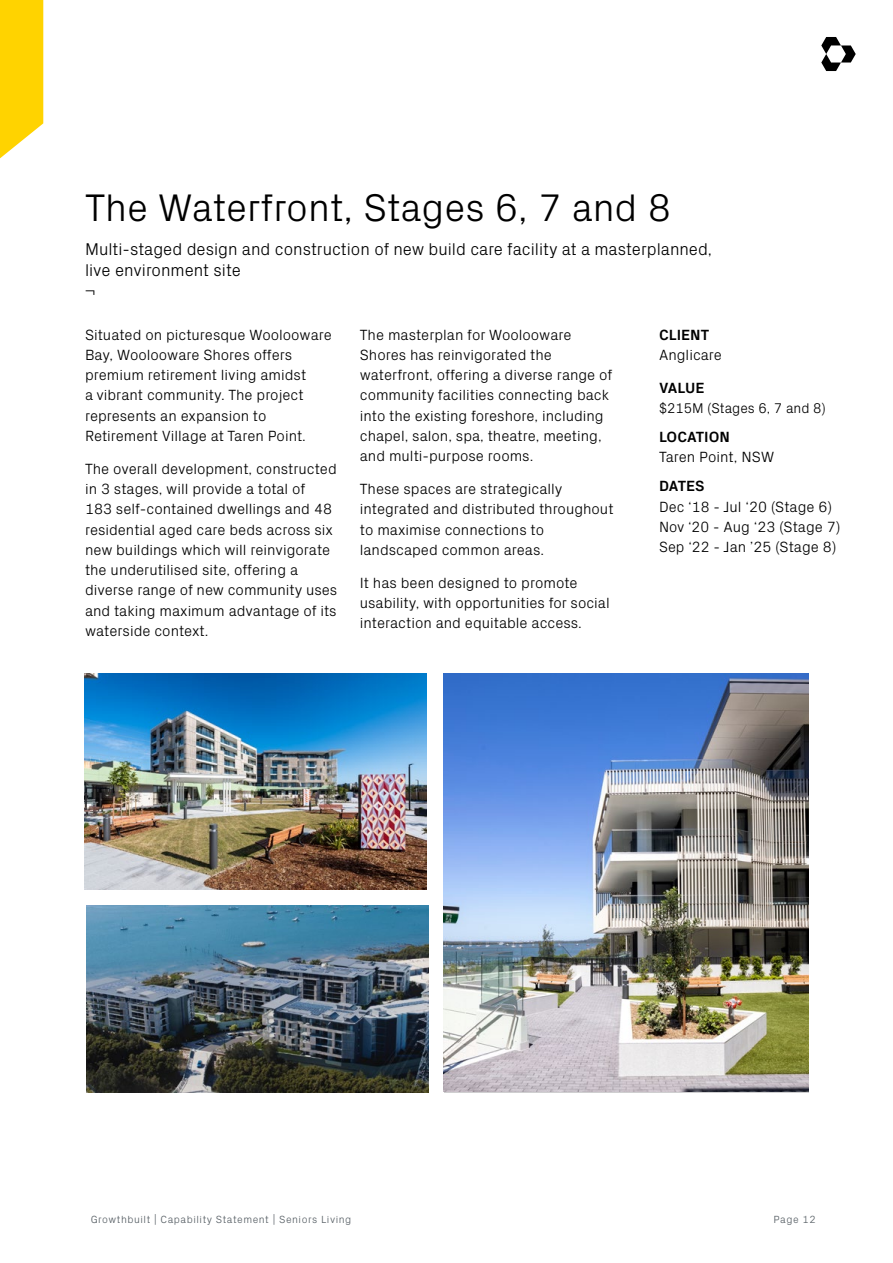
<style>
.page{position:relative;width:893px;height:1263px;background:#fff}
.page>*{position:absolute;margin:0;border:0;box-sizing:border-box;transform-origin:0 0}
.t1{font:300 39px "Px Grotesk";color:#000}
.t2{font:300 17.25px/21px "Px Grotesk";color:#000}
.t3{font:300 15px/20.2px "Px Grotesk";color:#000}
.t4{font:700 15px "Px Grotesk";color:#000}
.t5{font:300 14.25px "Px Grotesk";color:#000}
.t6{font:300 10.5px "Px Grotesk";letter-spacing:.05em;color:#565e64}
</style>
<div class="page">
<svg style="left:821px;top:37px;width:35px;height:34px"></svg>
<svg style="left:0;top:0;width:43px;height:158px;background:#ffd71b"></svg>
<img style="left:84px;top:673px;width:342px;height:216px">
<img style="left:444px;top:673px;width:365px;height:419px">
<img style="left:86px;top:905px;width:342px;height:188px">
<h1 class="t1" style="left:85px;top:180px;width:587px">The Waterfront, Stages 6, 7 and 8</h1>
<p class="t2" style="left:85px;top:237px;width:628px">Multi-staged design and construction of new build care facility at a masterplanned, live environment site<br>¬</p>
<p class="t3" style="left:85px;top:323px;width:248px">Situated on picturesque Woolooware<br>Bay, Woolooware Shores offers premium retirement living amidst<br>a vibrant community. The project represents an expansion to<br>Retirement Village at Taren Point.</p>
<p class="t3" style="left:85px;top:457px;width:254px">The overall development, constructed in 3 stages, will provide a total of<br>183 self-contained dwellings and 48 residential aged care beds across six new buildings which will reinvigorate the underutilised site, offering a diverse range of new community uses and taking maximum advantage of its waterside context.</p>
<p class="t3" style="left:360px;top:323px;width:254px">The masterplan for Woolooware Shores has reinvigorated the waterfront, offering a diverse range of community facilities connecting back into the existing foreshore, including chapel, salon, spa, theatre, meeting, and multi-purpose rooms.</p>
<p class="t3" style="left:360px;top:477px;width:255px">These spaces are strategically integrated and distributed throughout to maximise connections to landscaped common areas.</p>
<p class="t3" style="left:360px;top:571px;width:251px">It has been designed to promote usability, with opportunities for social interaction and equitable access.</p>
<p class="t4" style="left:659px;top:324px;width:52px">CLIENT</p>
<p class="t3" style="left:659px;top:343px;width:64px">Anglicare</p>
<p class="t4" style="left:659px;top:377px;width:47px">VALUE</p>
<p class="t5" style="left:659px;top:398px;width:168px">$215M (Stages 6, 7 and 8)</p>
<p class="t4" style="left:659px;top:426px;width:72px">LOCATION</p>
<p class="t3" style="left:659px;top:446px;width:117px">Taren Point, NSW</p>
<p class="t4" style="left:659px;top:475px;width:47px">DATES</p>
<p class="t3" style="left:659px;top:495px;width:183px">Dec ‘18 - Jul ‘20 (Stage 6)<br>Nov ‘20 - Aug ‘23 (Stage 7)<br>Sep ‘22 - Jan ’25 (Stage 8)</p>
<p class="t6" style="left:91px;top:1211px;width:262px">Growthbuilt | Capability Statement | Seniors Living</p>
<p class="t6" style="left:774px;top:1211px;width:44px">Page 12</p>
</div>
